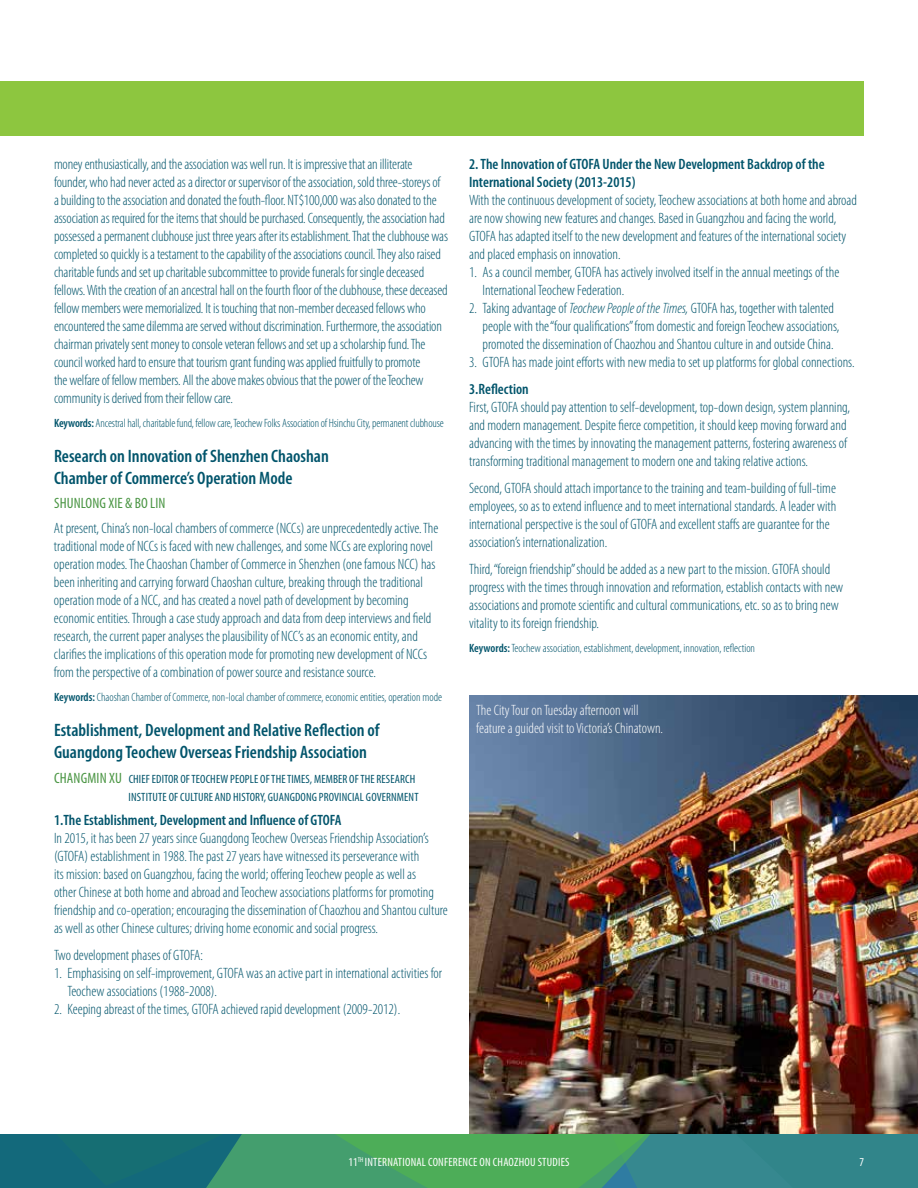
<style>
.page{position:relative;width:918px;height:1188px;background:#fff}
.page>*{position:absolute;margin:0;border:0;box-sizing:border-box;transform-origin:0 0}
.t1{font:600 condensed 18px/21.6px "Myriad Pro";color:#01546b}
.t2{font:300 condensed 15px/18px "Myriad Pro";color:#01546b}
.t3{font:600 condensed 15px/18px "Myriad Pro";color:#01546b}
.t4{font:300 condensed 15px/18px "Myriad Pro";color:#fff}
.t5{font:condensed 15px "Myriad Pro";letter-spacing:.01em;color:#4a9543}
.t6{font:300 condensed 12px "Myriad Pro";color:#01546b}
.t7{font:condensed 12px/18px "Myriad Pro";letter-spacing:.01em;color:#01546b;text-align:right}
.t8{font:condensed 12px "Myriad Pro";letter-spacing:.02em;color:#fff}
.s1{font-weight:600}
.s2{font-size:15px;color:#4a9543}
.s3{font-style:italic}
</style>
<div class="page">
<svg style="left:0;top:1134px;width:918px;height:54px;background:#358d74"></svg>
<div style="left:0;top:81px;width:864px;height:54px;background:#8dc63f"></div>
<img style="left:469px;top:696px;width:449px;height:438px">
<p class="t2" style="left:54px;top:155px;width:396px">money enthusiastically, and the association was well run. It is impressive that an illiterate founder, who had never acted as a director or supervisor of the association, sold three-storeys of a building to the association and donated the fouth-floor. NT$100,000 was also donated to the association as required for the items that should be purchased. Consequently, the association had possessed a permanent clubhouse just three years after its establishment. That the clubhouse was completed so quickly is a testament to the capability of the associations council. They also raised charitable funds and set up charitable subcommittee to provide funerals for single deceased fellows. With the creation of an ancestral hall on the fourth floor of the clubhouse, these deceased fellow members were memorialized. It is touching that non-member deceased fellows who encountered the same dilemma are served without discrimination. Furthermore, the association chairman privately sent money to console veteran fellows and set up a scholarship fund. The council worked hard to ensure that tourism grant funding was applied fruitfully to promote<br>the welfare of fellow members. All the above makes obvious that the power of the Teochew community is derived from their fellow care.</p>
<p class="t6" style="left:54px;top:416px;width:391px"><span class="s1">Keywords:</span> Ancestral hall, charitable fund, fellow care, Teochew Folks Association of Hsinchu City, permanent clubhouse</p>
<p class="t1" style="left:54px;top:445px;width:276px">Research on Innovation of Shenzhen Chaoshan<br>Chamber of Commerce’s Operation Mode</p>
<p class="t5" style="left:54px;top:494px;width:113px">SHUNLONG XIE &amp; BO LIN</p>
<p class="t2" style="left:54px;top:519px;width:386px">At present, China’s non-local chambers of commerce (NCCs) are unprecedentedly active. The traditional mode of NCCs is faced with new challenges, and some NCCs are exploring novel operation modes. The Chaoshan Chamber of Commerce in Shenzhen (one famous NCC) has been inheriting and carrying forward Chaoshan culture, breaking through the traditional operation mode of a NCC, and has created a novel path of development by becoming economic entities. Through a case study approach and data from deep interviews and field research, the current paper analyses the plausibility of NCC’s as an economic entity, and clarifies the implications of this operation mode for promoting new development of NCCs from the perspective of a combination of power source and resistance source.</p>
<p class="t6" style="left:54px;top:690px;width:390px"><span class="s1">Keywords:</span> Chaoshan Chamber of Commerce, non-local chamber of commerce, economic entities, operation mode</p>
<p class="t1" style="left:54px;top:719px;width:327px">Establishment, Development and Relative Reflection of<br>Guangdong Teochew Overseas Friendship Association</p>
<p class="t7" style="left:54px;top:769px;width:366px"><span class="s2">CHANGMIN XU</span> CHIEF EDITOR OF TEOCHEW PEOPLE OF THE TIMES, MEMBER OF THE RESEARCH<br>INSTITUTE OF CULTURE AND HISTORY, GUANGDONG PROVINCIAL GOVERNMENT</p>
<p class="t3" style="left:54px;top:811px;width:289px">1.The Establishment, Development and Influence of GTOFA</p>
<p class="t2" style="left:54px;top:829px;width:395px">In 2015, it has been 27 years since Guangdong Teochew Overseas Friendship Association’s (GTOFA) establishment in 1988. The past 27 years have witnessed its perseverance with<br>its mission: based on Guangzhou, facing the world; offering Teochew people as well as<br>other Chinese at both home and abroad and Teochew associations platforms for promoting friendship and co-operation; encouraging the dissemination of Chaozhou and Shantou culture as well as other Chinese cultures; driving home economic and social progress.</p>
<p class="t2" style="left:54px;top:946px;width:150px">Two development phases of GTOFA:</p>
<p class="t2" style="left:68px;top:964px;width:376px;text-indent:-14px">1. Emphasising on self-improvement, GTOFA was an active part in international activities for<br>Teochew associations (1988-2008).</p>
<p class="t2" style="left:54px;top:1000px;width:348px">2. Keeping abreast of the times, GTOFA achieved rapid development (2009-2012).</p>
<p class="t3" style="left:469px;top:155px;width:357px">2. The Innovation of GTOFA Under the New Development Backdrop of the<br>International Society (2013-2015)</p>
<p class="t2" style="left:469px;top:191px;width:389px">With the continuous development of society, Teochew associations at both home and abroad are now showing new features and changes. Based in Guangzhou and facing the world, GTOFA has adapted itself to the new development and features of the international society and placed emphasis on innovation.</p>
<p class="t2" style="left:483px;top:263px;width:358px;text-indent:-14px">1. As a council member, GTOFA has actively involved itself in the annual meetings of the<br>International Teochew Federation.</p>
<p class="t2" style="left:483px;top:299px;width:358px;text-indent:-14px">2. Taking advantage of <span class="s3">Teochew People of the Times,</span> GTOFA has, together with talented people with the “four qualifications” from domestic and foreign Teochew associations, promoted the dissemination of Chaozhou and Shantou culture in and outside China.</p>
<p class="t2" style="left:469px;top:353px;width:387px">3. GTOFA has made joint efforts with new media to set up platforms for global connections.</p>
<p class="t3" style="left:469px;top:380px;width:61px">3.Reflection</p>
<p class="t2" style="left:469px;top:398px;width:382px">First, GTOFA should pay attention to self-development, top-down design, system planning, and modern management. Despite fierce competition, it should keep moving forward and advancing with the times by innovating the management patterns, fostering awareness of transforming traditional management to modern one and taking relative actions.</p>
<p class="t2" style="left:469px;top:479px;width:369px">Second, GTOFA should attach importance to the training and team-building of full-time employees, so as to extend influence and to meet international standards. A leader with international perspective is the soul of GTOFA and excellent staffs are guarantee for the association’s internationalization.</p>
<p class="t2" style="left:469px;top:560px;width:376px">Third, “foreign friendship” should be added as a new part to the mission. GTOFA should progress with the times through innovation and reformation, establish contacts with new associations and promote scientific and cultural communications, etc. so as to bring new vitality to its foreign friendship.</p>
<p class="t6" style="left:469px;top:641px;width:287px"><span class="s1">Keywords:</span> Teochew association, establishment, development, innovation, reflection</p>
<p class="t4" style="left:476px;top:701px;width:188px">The City Tour on Tuesday afternoon will feature a guided visit to Victoria’s Chinatown.</p>
<p class="t8" style="left:348px;top:1154px;width:223px">11<sup>TH</sup> INTERNATIONAL CONFERENCE ON CHAOZHOU STUDIES</p>
<p class="t8" style="left:859px;top:1154px;width:6px">7</p>
</div>
